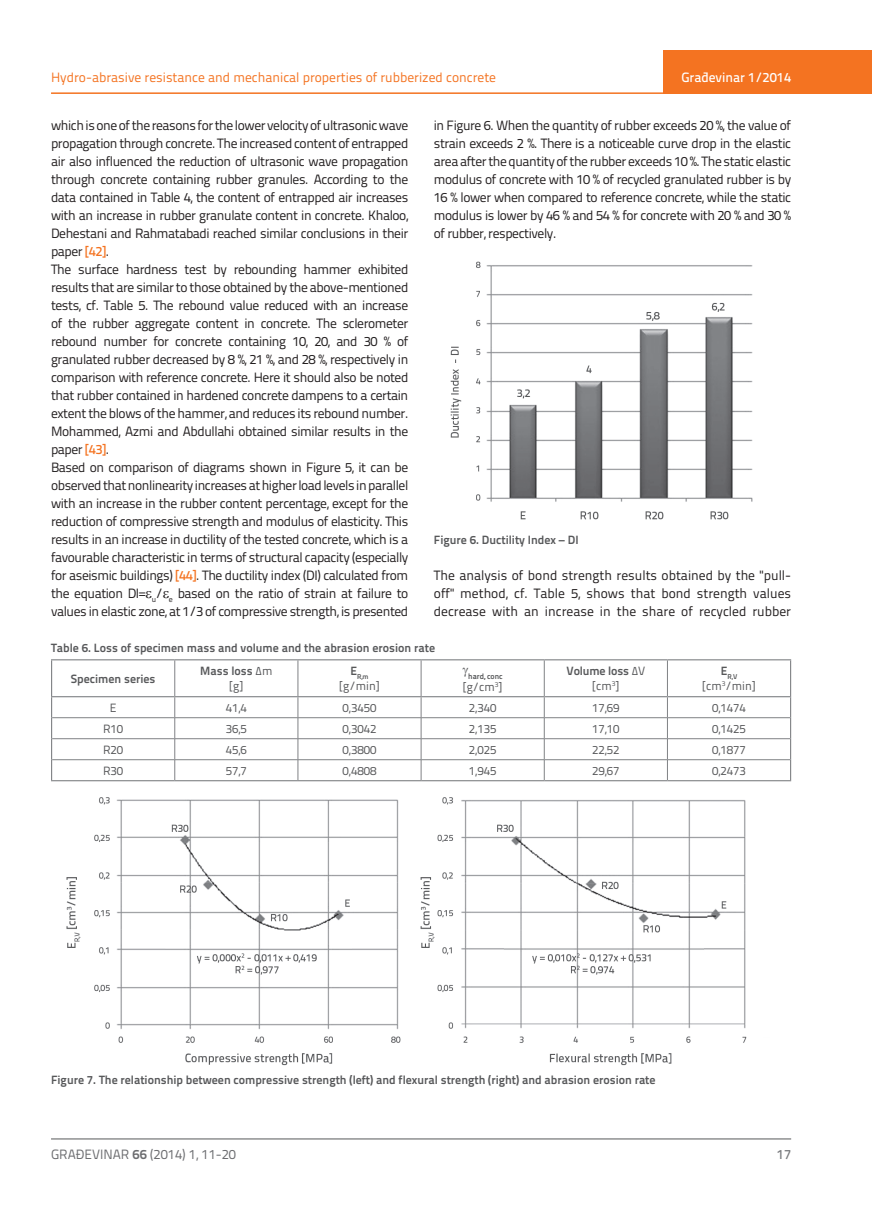
<style>
.page{position:relative;width:872px;height:1212px;background:#fff}
.page>*{position:absolute;margin:0;border:0;box-sizing:border-box;transform-origin:0 0}
.t1{font:13.5px/18px "Titillium Text 22 L";letter-spacing:-.03em;color:#231f20;text-align:justify}
.t2{font:13.5px "Titillium Text 22 L";color:#f47321}
.t3{font:13.5px "Titillium Text 22 L";color:#6c6d70}
.t4{font:500 13.5px "Titillium Text 22 L";color:#fff}
.t5{font:500 13.5px "Titillium Text 22 L";color:#787a7d}
.t6{font:700 12px/15px "Titillium Text 22 L";color:#57585a;text-align:center}
.t7{font:12px "Titillium Text 22 L";color:#57585a}
.t8{font:700 7.8px "Titillium Text 22 L";color:#57585a}
.t9{font:700 7.05px "Titillium Text 22 L";color:#57585a}
.s1{font-weight:500;color:#f47321}
.s2{font-weight:400}
.s3{font-weight:700}
</style>
<div class="page">
<hr style="left:51px;top:92px;width:821px;height:2px;background:#f47321">
<div style="left:663px;top:50px;width:209px;height:44px;background:#f47321"></div>
<hr style="left:51px;top:1139px;width:740px;height:1px;background:#57585a">
<hr style="left:174px;top:660px;width:1px;height:36px;background:#808285">
<hr style="left:298px;top:660px;width:1px;height:36px;background:#808285">
<hr style="left:421px;top:660px;width:1px;height:36px;background:#808285">
<hr style="left:544px;top:660px;width:1px;height:36px;background:#808285">
<hr style="left:667px;top:660px;width:1px;height:36px;background:#808285">
<hr style="left:52px;top:717px;width:123px;height:1px;background:#808285">
<hr style="left:175px;top:717px;width:123px;height:1px;background:#808285">
<hr style="left:298px;top:717px;width:123px;height:1px;background:#808285">
<hr style="left:421px;top:717px;width:123px;height:1px;background:#808285">
<hr style="left:544px;top:717px;width:123px;height:1px;background:#808285">
<hr style="left:667px;top:717px;width:123px;height:1px;background:#808285">
<hr style="left:52px;top:738px;width:123px;height:1px;background:#808285">
<hr style="left:175px;top:738px;width:123px;height:1px;background:#808285">
<hr style="left:298px;top:738px;width:123px;height:1px;background:#808285">
<hr style="left:421px;top:738px;width:123px;height:1px;background:#808285">
<hr style="left:544px;top:738px;width:123px;height:1px;background:#808285">
<hr style="left:667px;top:738px;width:123px;height:1px;background:#808285">
<hr style="left:52px;top:759px;width:123px;height:1px;background:#808285">
<hr style="left:175px;top:759px;width:123px;height:1px;background:#808285">
<svg style="left:174px;top:697px;width:1px;height:83px"></svg>
<hr style="left:298px;top:759px;width:123px;height:1px;background:#808285">
<svg style="left:298px;top:697px;width:1px;height:83px"></svg>
<hr style="left:421px;top:759px;width:123px;height:1px;background:#808285">
<svg style="left:421px;top:697px;width:1px;height:83px"></svg>
<hr style="left:544px;top:759px;width:123px;height:1px;background:#808285">
<svg style="left:544px;top:697px;width:1px;height:83px"></svg>
<hr style="left:667px;top:759px;width:123px;height:1px;background:#808285">
<svg style="left:667px;top:697px;width:1px;height:83px"></svg>
<svg style="left:51px;top:697px;width:1px;height:83px"></svg>
<svg style="left:790px;top:697px;width:1px;height:83px"></svg>
<hr style="left:51px;top:780px;width:124px;height:1px;background:#808285">
<hr style="left:175px;top:780px;width:123px;height:1px;background:#808285">
<hr style="left:298px;top:780px;width:123px;height:1px;background:#808285">
<hr style="left:421px;top:780px;width:123px;height:1px;background:#808285">
<hr style="left:544px;top:780px;width:123px;height:1px;background:#808285">
<hr style="left:667px;top:780px;width:124px;height:1px;background:#808285">
<hr style="left:51px;top:659px;width:124px;height:1px;background:#808285">
<hr style="left:51px;top:660px;width:1px;height:36px;background:#808285">
<hr style="left:175px;top:659px;width:123px;height:1px;background:#808285">
<hr style="left:298px;top:659px;width:123px;height:1px;background:#808285">
<hr style="left:421px;top:659px;width:123px;height:1px;background:#808285">
<hr style="left:544px;top:659px;width:123px;height:1px;background:#808285">
<hr style="left:667px;top:659px;width:124px;height:1px;background:#808285">
<hr style="left:790px;top:660px;width:1px;height:36px;background:#808285">
<hr style="left:51px;top:696px;width:124px;height:1px;background:#808285">
<hr style="left:175px;top:696px;width:123px;height:1px;background:#808285">
<hr style="left:298px;top:696px;width:123px;height:1px;background:#808285">
<hr style="left:421px;top:696px;width:123px;height:1px;background:#808285">
<hr style="left:544px;top:696px;width:123px;height:1px;background:#808285">
<hr style="left:667px;top:696px;width:124px;height:1px;background:#808285">
<img style="left:450px;top:261px;width:303px;height:259px">
<img style="left:66px;top:797px;width:681px;height:269px">
<p class="t2" style="left:51px;top:68px;width:446px">Hydro-abrasive resistance and mechanical properties of rubberized concrete</p>
<p class="t1" style="left:51px;top:115px;width:359px;text-align:left">which is one of the reasons for the lower velocity of ultrasonic wave propagation through concrete. The increased content of entrapped air also influenced the reduction of ultrasonic wave propagation through concrete containing rubber granules. According to the data contained in Table 4, the content of entrapped air increases with an increase in rubber granulate content in concrete. Khaloo, Dehestani and Rahmatabadi reached similar conclusions in their paper <span class="s1">[42]</span>.<br>The surface hardness test by rebounding hammer exhibited results that are similar to those obtained by the above-mentioned tests, cf. Table 5. The rebound value reduced with an increase of the rubber aggregate content in concrete. The sclerometer rebound number for concrete containing 10, 20, and 30 % of granulated rubber decreased by 8 %, 21 %, and 28 %, respectively in comparison with reference concrete. Here it should also be noted that rubber contained in hardened concrete dampens to a certain extent the blows of the hammer, and reduces its rebound number.<br>Mohammed, Azmi and Abdullahi obtained similar results in the paper <span class="s1">[43]</span>.<br>Based on comparison of diagrams shown in Figure 5, it can be observed that nonlinearity increases at higher load levels in parallel with an increase in the rubber content percentage, except for the reduction of compressive strength and modulus of elasticity. This results in an increase in ductility of the tested concrete, which is a favourable characteristic in terms of structural capacity (especially for aseismic buildings) <span class="s1">[44]</span>. The ductility index (DI) calculated from the equation DI= <sub>u</sub>/ <sub>e</sub> based on the ratio of strain at failure to values in elastic zone, at 1/3 of compressive strength, is presented</p>
<p class="t1" style="left:434px;top:115px;width:359px">in Figure 6. When the quantity of rubber exceeds 20 %, the value of strain exceeds 2 %. There is a noticeable curve drop in the elastic area after the quantity of the rubber exceeds 10 %. The static elastic modulus of concrete with 10 % of recycled granulated rubber is by 16 % lower when compared to reference concrete, while the static modulus is lower by 46 % and 54 % for concrete with 20 % and 30 % of rubber, respectively.</p>
<p class="t4" style="left:681px;top:67px;width:111px">Građevinar 1/2014</p>
<p class="t6" style="left:434px;top:531px;width:146px">Figure 6. Ductility Index – DI</p>
<p class="t1" style="left:434px;top:565px;width:359px">The analysis of bond strength results obtained by the "pull&shy;off" method, cf. Table 5, shows that bond strength values decrease with an increase in the share of recycled rubber</p>
<p class="t6" style="left:51px;top:639px;width:385px">Table 6. Loss of specimen mass and volume and the abrasion erosion rate</p>
<p class="t6" style="left:71px;top:670px;width:86px">Specimen series</p>
<p class="t6" style="left:200px;top:663px;width:74px">Mass loss <span class="s2">Δm [g]</span></p>
<p class="t9" style="left:350px;top:671px;width:20px"><sup>E</sup>R,m</p>
<p class="t7" style="left:339px;top:677px;width:41px">[g/min]</p>
<p class="t8" style="left:468px;top:670px;width:36px">hard, conc</p>
<p class="t7" style="left:463px;top:678px;width:41px">[g/cm<sup>3</sup>]</p>
<p class="t6" style="left:566px;top:663px;width:80px">Volume loss <span class="s2">ΔV [cm</span><sup>3</sup><span class="s2">]</span></p>
<p class="t9" style="left:721px;top:671px;width:18px"><sup>E</sup>R,V</p>
<p class="t7" style="left:702px;top:677px;width:54px">[cm<sup>3</sup>/min]</p>
<p class="t7" style="left:110px;top:699px;width:8px">E</p>
<p class="t7" style="left:226px;top:699px;width:23px">41,4</p>
<p class="t7" style="left:342px;top:699px;width:35px">0,3450</p>
<p class="t7" style="left:469px;top:699px;width:29px">2,340</p>
<p class="t7" style="left:592px;top:699px;width:29px">17,69</p>
<p class="t7" style="left:712px;top:699px;width:35px">0,1474</p>
<p class="t7" style="left:103px;top:720px;width:22px">R10</p>
<p class="t7" style="left:226px;top:720px;width:23px">36,5</p>
<p class="t7" style="left:342px;top:720px;width:35px">0,3042</p>
<p class="t7" style="left:469px;top:720px;width:29px">2,135</p>
<p class="t7" style="left:592px;top:720px;width:29px">17,10</p>
<p class="t7" style="left:712px;top:720px;width:35px">0,1425</p>
<p class="t7" style="left:103px;top:741px;width:22px">R20</p>
<p class="t7" style="left:226px;top:741px;width:23px">45,6</p>
<p class="t7" style="left:342px;top:741px;width:35px">0,3800</p>
<p class="t7" style="left:469px;top:741px;width:29px">2,025</p>
<p class="t7" style="left:592px;top:741px;width:29px">22,52</p>
<p class="t7" style="left:712px;top:741px;width:35px">0,1877</p>
<p class="t7" style="left:103px;top:762px;width:22px">R30</p>
<p class="t7" style="left:226px;top:762px;width:23px">57,7</p>
<p class="t7" style="left:342px;top:762px;width:35px">0,4808</p>
<p class="t7" style="left:469px;top:762px;width:29px">1,945</p>
<p class="t7" style="left:592px;top:762px;width:29px">29,67</p>
<p class="t7" style="left:712px;top:762px;width:35px">0,2473</p>
<p class="t6" style="left:51px;top:1072px;width:606px">Figure 7. The relationship between compressive strength (left) and flexural strength (right) and abrasion erosion rate</p>
<p class="t3" style="left:51px;top:1144px;width:186px">GRAĐEVINAR <span class="s3">66</span> (2014) 1, 11-20</p>
<p class="t5" style="left:777px;top:1144px;width:16px">17</p>
</div>
